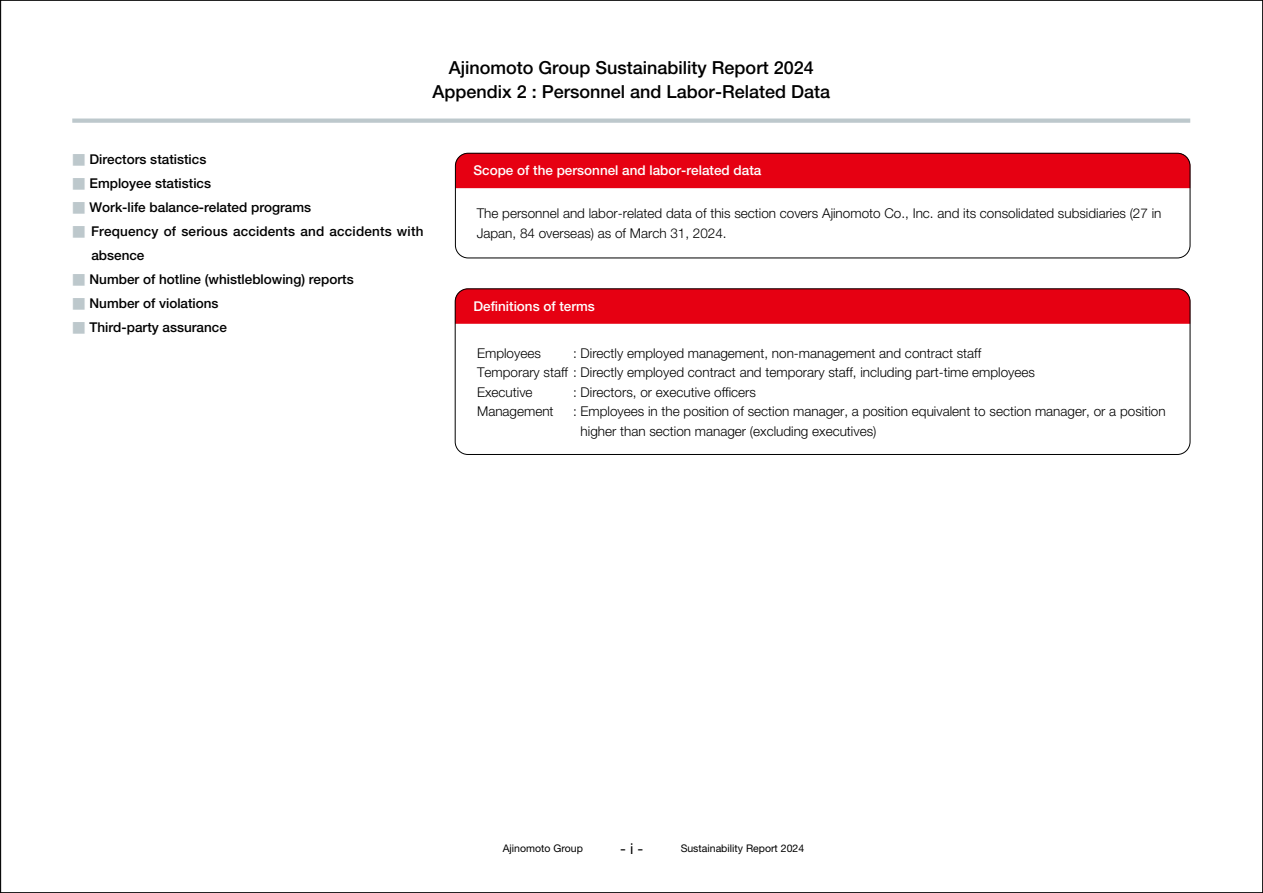
<style>
.page{position:relative;width:1263px;height:893px;background:#fff}
.page>*{position:absolute;margin:0;border:0;box-sizing:border-box;transform-origin:0 0}
.t1{font:500 18px/24px "Helvetica Neue LT Std";color:#000;text-align:center}
.t2{font:15px "Helvetica Neue LT Std";color:#000}
.t3{font:300 13.5px/19.5px "Helvetica Neue LT Std";color:#000}
.t4{font:500 13.5px/24px "Helvetica Neue LT Std";color:#000}
.t5{font:500 13.5px "Helvetica Neue LT Std";color:#fff}
.t6{font:10.5px "Helvetica Neue LT Std";color:#000}
.s1{font-family:"UD Shin Go Pr 6 N";font-weight:400;color:#bdc8cc}
</style>
<div class="page">
<div style="left:455px;top:153px;width:735px;height:35px;background:#e60012"></div>
<div style="left:455px;top:153px;width:735px;height:105px;border:1px solid #000;border-radius:13px"></div>
<div style="left:455px;top:289px;width:735px;height:35px;background:#e60012"></div>
<div style="left:455px;top:289px;width:735px;height:166px;border:1px solid #000;border-radius:13px"></div>
<svg style="left:72px;top:119px;width:1118px;height:4px;background:#c0cbcf"></svg>
<h1 class="t1" style="left:432px;top:56px;width:399px">Ajinomoto Group Sustainability Report 2024<br>Appendix 2 : Personnel and Labor-Related Data</h1>
<p class="t4" style="left:72px;top:147px;width:136px"><span class="s1">■</span> Directors statistics</p>
<p class="t4" style="left:72px;top:171px;width:140px"><span class="s1">■</span> Employee statistics</p>
<p class="t4" style="left:72px;top:195px;width:240px"><span class="s1">■</span> Work-life balance-related programs</p>
<p class="t4" style="left:91px;top:219px;width:334px;text-indent:-19px"><span class="s1">■</span> Frequency of serious accidents and accidents with absence</p>
<p class="t4" style="left:72px;top:267px;width:283px"><span class="s1">■</span> Number of hotline (whistleblowing) reports</p>
<p class="t4" style="left:72px;top:291px;width:148px"><span class="s1">■</span> Number of violations</p>
<p class="t4" style="left:72px;top:315px;width:156px"><span class="s1">■</span> Third-party assurance</p>
<p class="t5" style="left:473px;top:162px;width:289px">Scope of the personnel and labor-related data</p>
<p class="t3" style="left:477px;top:203px;width:686px">The personnel and labor-related data of this section covers Ajinomoto Co., Inc. and its consolidated subsidiaries (27 in<br>Japan, 84 overseas) as of March 31, 2024.</p>
<p class="t5" style="left:473px;top:298px;width:123px">Definitions of terms</p>
<p class="t3" style="left:477px;top:343px;width:65px">Employees</p>
<p class="t3" style="left:477px;top:343px;width:559px;text-indent:96px">: Directly employed management, non-management and contract staff<br>Temporary staff : Directly employed contract and temporary staff, including part-time employees<br>Executive</p>
<p class="t3" style="left:573px;top:382px;width:184px">: Directors, or executive officers</p>
<p class="t3" style="left:477px;top:401px;width:78px">Management</p>
<p class="t3" style="left:581px;top:401px;width:586px;text-indent:-8px">: Employees in the position of section manager, a position equivalent to section manager, or a position higher than section manager (excluding executives)</p>
<p class="t6" style="left:503px;top:842px;width:82px">Ajinomoto Group</p>
<p class="t2" style="left:620px;top:839px;width:25px">- i -</p>
<p class="t6" style="left:681px;top:842px;width:125px">Sustainability Report 2024</p>
</div>
